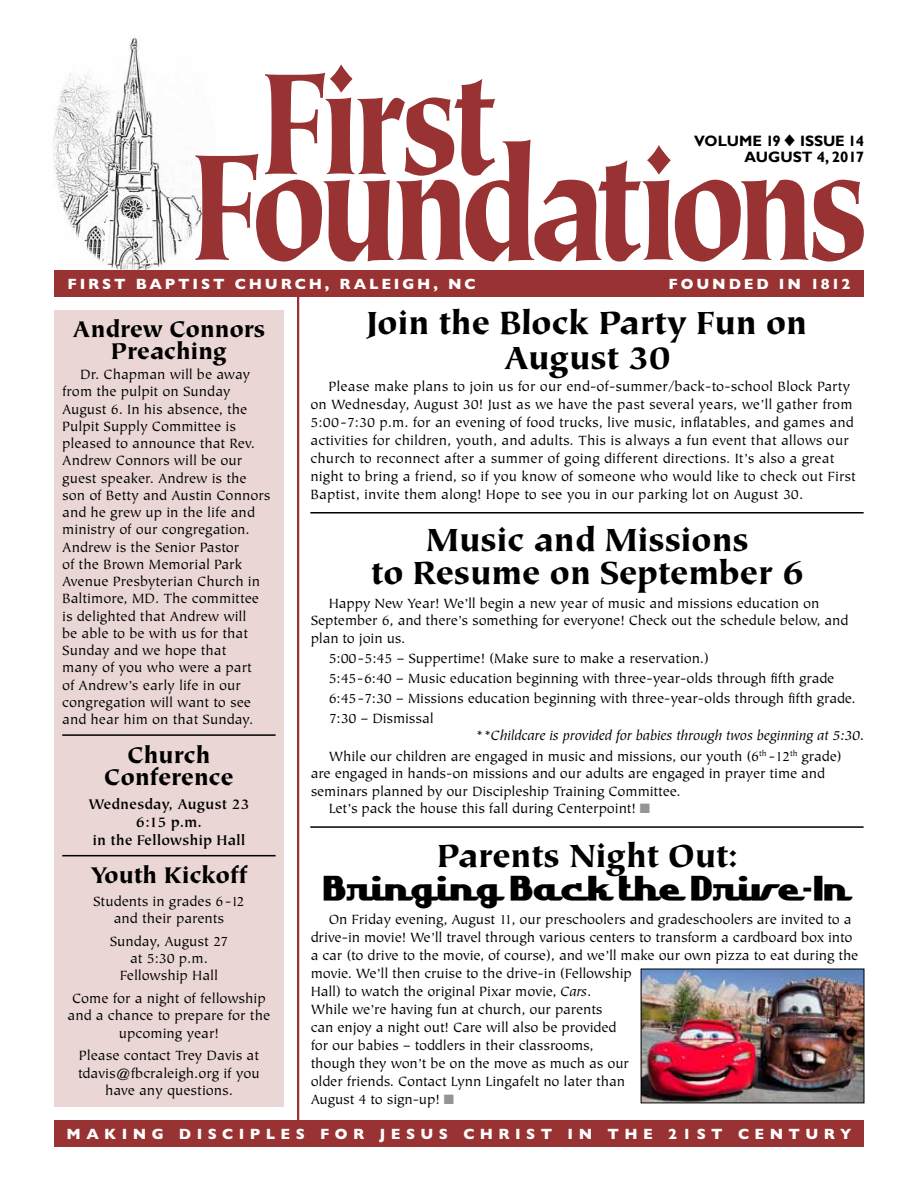
<style>
.page{position:relative;width:918px;height:1188px;background:#fff}
.page>*{position:absolute;margin:0;border:0;box-sizing:border-box;transform-origin:0 0}
.t1{font:900 169.5px "Tiepolo";letter-spacing:-.085em;color:#933;scale:.8 1}
.t2{font:900 162px "Tiepolo";letter-spacing:-.065em;color:#933;scale:.8 1}
.t3{font:900 36px/34.5px "Tiepolo";letter-spacing:-.015em;color:#000;text-align:center}
.t4{font:36px "Lakeshore Drive";letter-spacing:-.015em;color:#000}
.t5{font:900 25.5px/22.5px "Tiepolo";letter-spacing:-.015em;color:#000;text-align:center}
.t6{font:700 15.75px/18px "Tiepolo";color:#000;text-align:center}
.t7{font:15px/17.2px "Tiepolo";letter-spacing:-.01em;color:#000}
.t8{font:800 15px "Gill Sans";letter-spacing:.36em;color:#fff}
.t9{font:800 15px "Gill Sans";letter-spacing:.19em;color:#fff}
.t10{font:700 15px/16.5px "Gill Sans";color:#000;text-align:right}
.s1{font-style:italic}
.s2{color:#939598}
</style>
<div class="page">
<div style="left:54px;top:270px;width:810px;height:27px;background:#933"></div>
<div style="left:54px;top:1120px;width:810px;height:28px;background:#933"></div>
<div style="left:54px;top:310px;width:230px;height:797px;background:#ebd6d6"></div>
<hr style="left:297px;top:292px;width:2px;height:833px;background:#933">
<img style="left:53px;top:37px;width:151px;height:233px">
<hr style="left:62px;top:734px;width:214px;height:2px;background:#000">
<hr style="left:62px;top:855px;width:214px;height:1px;background:#000">
<hr style="left:310px;top:512px;width:554px;height:2px;background:#000">
<hr style="left:310px;top:826px;width:554px;height:2px;background:#000">
<img style="left:643px;top:971px;width:219px;height:130px">
<h2 class="t2" style="left:259px;top:33px;width:298px">First</h2>
<p class="t10" style="left:694px;top:133px;width:171px">VOLUME 19 ◆ ISSUE 14<br>AUGUST 4, 2017</p>
<h1 class="t1" style="left:190px;top:112px;width:851px">Foundations</h1>
<p class="t9" style="left:68px;top:275px;width:410px">FIRST BAPTIST CHURCH, RALEIGH, NC</p>
<p class="t9" style="left:669px;top:275px;width:183px">FOUNDED IN 1812</p>
<h3 class="t5" style="left:72px;top:318px;width:194px">Andrew Connors<br>Preaching</h3>
<p class="t7" style="left:62px;top:366px;width:210px;text-indent:18px">Dr. Chapman will be away from the pulpit on Sunday<br>August 6. In his absence, the<br>Pulpit Supply Committee is pleased to announce that Rev.<br>Andrew Connors will be our guest speaker. Andrew is the son of Betty and Austin Connors and he grew up in the life and ministry of our congregation.<br>Andrew is the Senior Pastor<br>of the Brown Memorial Park<br>Avenue Presbyterian Church in<br>Baltimore, MD. The committee is delighted that Andrew will<br>be able to be with us for that<br>Sunday and we hope that<br>many of you who were a part<br>of Andrew’s early life in our congregation will want to see and hear him on that Sunday.</p>
<h3 class="t5" style="left:104px;top:744px;width:131px">Church<br>Conference</h3>
<p class="t6" style="left:88px;top:795px;width:163px">Wednesday, August 23<br>6:15 p.m.<br>in the Fellowship Hall</p>
<h3 class="t5" style="left:90px;top:865px;width:158px">Youth Kickoff</h3>
<p class="t7" style="left:93px;top:893px;width:153px;text-align:center">Students in grades 6-12 and their parents</p>
<p class="t7" style="left:110px;top:933px;width:120px;text-align:center">Sunday, August 27 at 5:30 p.m.<br>Fellowship Hall</p>
<p class="t7" style="left:68px;top:990px;width:204px;text-align:center">Come for a night of fellowship and a chance to prepare for the upcoming year!</p>
<p class="t7" style="left:78px;top:1048px;width:183px;text-align:center">Please contact Trey Davis at tdavis@fbcraleigh.org if you have any questions.</p>
<h3 class="t3" style="left:367px;top:307px;width:442px">Join the Block Party Fun on<br>August 30</h3>
<p class="t7" style="left:311px;top:378px;width:547px;line-height:18px;text-indent:18px">Please make plans to join us for our end-of-summer/back-to-school Block Party on Wednesday, August 30! Just as we have the past several years, we’ll gather from 5:00-7:30 p.m. for an evening of food trucks, live music, inflatables, and games and activities for children, youth, and adults. This is always a fun event that allows our church to reconnect after a summer of going different directions. It’s also a great night to bring a friend, so if you know of someone who would like to check out First Baptist, invite them along! Hope to see you in our parking lot on August 30.</p>
<h3 class="t3" style="left:371px;top:524px;width:435px;line-height:33px">Music and Missions<br>to Resume on September 6</h3>
<p class="t7" style="left:311px;top:595px;width:539px;text-indent:18px">Happy New Year! We’ll begin a new year of music and missions education on<br>September 6, and there’s something for everyone! Check out the schedule below, and plan to join us.</p>
<p class="t7" style="left:329px;top:649px;width:528px;line-height:20px">5:00-5:45 – Suppertime! (Make sure to make a reservation.)<br>5:45-6:40 – Music education beginning with three-year-olds through fifth grade 6:45-7:30 – Missions education beginning with three-year-olds through fifth grade.<br>7:30 – Dismissal</p>
<p class="t7" style="left:329px;top:725px;width:537px;line-height:21.3px;text-indent:146px"><span class="s1">**Childcare is provided for babies through twos beginning at 5:30.<br></span>While our children are engaged in music and missions, our youth (6<sup>th</sup> -12<sup>th</sup> grade)</p>
<p class="t7" style="left:311px;top:766px;width:516px">are engaged in hands-on missions and our adults are engaged in prayer time and</p>
<p class="t7" style="left:311px;top:783px;width:371px">seminars planned by our Discipleship Training Committee.</p>
<p class="t7" style="left:329px;top:800px;width:323px">Let’s pack the house this fall during Centerpoint! <span class="s2">■</span></p>
<h3 class="t3" style="left:437px;top:839px;width:302px">Parents Night Out:</h3>
<h3 class="t4" style="left:324px;top:868px;width:529px">Bringing Back the Drive-In</h3>
<p class="t7" style="left:311px;top:911px;width:549px;line-height:18px;text-indent:18px">On Friday evening, August 11, our preschoolers and gradeschoolers are invited to a drive-in movie! We’ll travel through various centers to transform a cardboard box into a car (to drive to the movie, of course), and we’ll make our own pizza to eat during the movie. We’ll then cruise to the drive-in (Fellowship<br>Hall) to watch the original Pixar movie, <span class="s1">Cars</span>.<br>While we’re having fun at church, our parents<br>can enjoy a night out! Care will also be provided<br>for our babies – toddlers in their classrooms,<br>though they won’t be on the move as much as our<br>older friends. Contact Lynn Lingafelt no later than<br>August 4 to sign-up! <span class="s2">■</span></p>
<p class="t8" style="left:67px;top:1126px;width:786px">MAKING DISCIPLES FOR JESUS CHRIST IN THE 21ST CENTURY</p>
</div>
